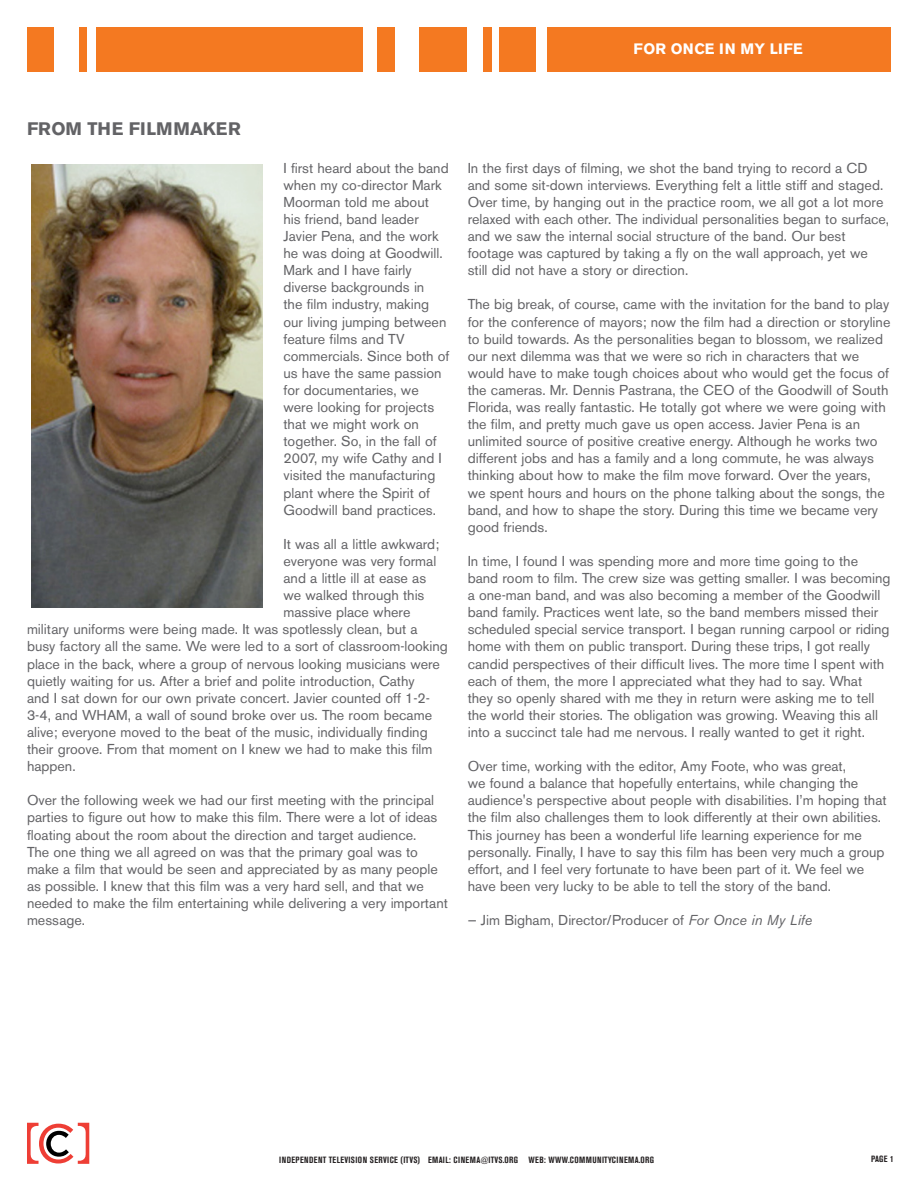
<style>
.page{position:relative;width:918px;height:1188px;background:#fff}
.page>*{position:absolute;margin:0;border:0;box-sizing:border-box;transform-origin:0 0}
.heads{font:700 18px "Akzidenz Grotesk BE";color:#636366}
.t1{font:700 15px "Akzidenz Grotesk BE";letter-spacing:.01em;color:#fff}
.body_copy{font:14.25px/17.1px "Akzidenz Grotesk BE";color:#636366}
.t2{font:700 condensed 9px "Akzidenz Grotesk BE";letter-spacing:.045em;color:#231f20}
.s1{font-style:italic}
</style>
<div class="page">
<div style="left:547px;top:27px;width:343px;height:45px;background:#f47921"></div>
<div style="left:419px;top:27px;width:47px;height:45px;background:#f47921"></div>
<div style="left:483px;top:27px;width:9px;height:45px;background:#f47921"></div>
<div style="left:96px;top:27px;width:267px;height:45px;background:#f47921"></div>
<div style="left:79px;top:27px;width:8px;height:45px;background:#f47921"></div>
<div style="left:27px;top:27px;width:26px;height:45px;background:#f47921"></div>
<div style="left:377px;top:27px;width:17px;height:45px;background:#f47921"></div>
<div style="left:500px;top:27px;width:36px;height:45px;background:#f47921"></div>
<svg style="left:27px;top:1123px;width:62px;height:41px"></svg>
<img style="left:32px;top:164px;width:230px;height:444px">
<p class="t1" style="left:634px;top:40px;width:171px">FOR ONCE IN MY LIFE</p>
<p class="heads" style="left:27px;top:118px;width:216px">FROM THE FILMMAKER</p>
<p class="body_copy" style="left:284px;top:159px;width:167px">I first heard about the band when my co-director Mark<br>Moorman told me about his friend, band leader<br>Javier Pena, and the work he was doing at Goodwill.<br>Mark and I have fairly diverse backgrounds in<br>the film industry, making our living jumping between feature films and TV commercials. Since both of us have the same passion for documentaries, we were looking for projects that we might work on together. So, in the fall of<br>2007, my wife Cathy and I visited the manufacturing plant where the Spirit of<br>Goodwill band practices.</p>
<p class="body_copy" style="left:284px;top:535px;width:157px">It was all a little awkward;</p>
<p class="body_copy" style="left:284px;top:552px;width:154px">everyone was very formal</p>
<p class="body_copy" style="left:284px;top:570px;width:144px">and a little ill at ease as</p>
<p class="body_copy" style="left:284px;top:587px;width:142px">we walked through this</p>
<p class="body_copy" style="left:284px;top:604px;width:128px">massive place where</p>
<p class="body_copy" style="left:27px;top:621px;width:392px">military uniforms were being made. It was spotlessly clean, but a</p>
<p class="body_copy" style="left:27px;top:638px;width:422px">busy factory all the same. We were led to a sort of classroom-looking</p>
<p class="body_copy" style="left:27px;top:655px;width:415px">place in the back, where a group of nervous looking musicians were</p>
<p class="body_copy" style="left:27px;top:672px;width:389px">quietly waiting for us. After a brief and polite introduction, Cathy</p>
<p class="body_copy" style="left:27px;top:689px;width:405px">and I sat down for our own private concert. Javier counted off 1-2-</p>
<p class="body_copy" style="left:27px;top:706px;width:407px">3-4, and WHAM, a wall of sound broke over us. The room became</p>
<p class="body_copy" style="left:27px;top:723px;width:402px">alive; everyone moved to the beat of the music, individually finding</p>
<p class="body_copy" style="left:27px;top:741px;width:407px">their groove. From that moment on I knew we had to make this film</p>
<p class="body_copy" style="left:27px;top:758px;width:50px">happen.</p>
<p class="body_copy" style="left:27px;top:792px;width:422px">Over the following week we had our first meeting with the principal parties to figure out how to make this film. There were a lot of ideas floating about the room about the direction and target audience.<br>The one thing we all agreed on was that the primary goal was to make a film that would be seen and appreciated by as many people as possible. I knew that this film was a very hard sell, and that we needed to make the film entertaining while delivering a very important message.</p>
<p class="body_copy" style="left:468px;top:159px;width:423px">In the first days of filming, we shot the band trying to record a CD and some sit-down interviews. Everything felt a little stiff and staged.<br>Over time, by hanging out in the practice room, we all got a lot more relaxed with each other. The individual personalities began to surface, and we saw the internal social structure of the band. Our best footage was captured by taking a fly on the wall approach, yet we still did not have a story or direction.</p>
<p class="body_copy" style="left:468px;top:296px;width:424px">The big break, of course, came with the invitation for the band to play for the conference of mayors; now the film had a direction or storyline to build towards. As the personalities began to blossom, we realized our next dilemma was that we were so rich in characters that we would have to make tough choices about who would get the focus of the cameras. Mr. Dennis Pastrana, the CEO of the Goodwill of South Florida, was really fantastic. He totally got where we were going with the film, and pretty much gave us open access. Javier Pena is an unlimited source of positive creative energy. Although he works two different jobs and has a family and a long commute, he was always thinking about how to make the film move forward. Over the years, we spent hours and hours on the phone talking about the songs, the band, and how to shape the story. During this time we became very good friends.</p>
<p class="body_copy" style="left:468px;top:552px;width:424px">In time, I found I was spending more and more time going to the band room to film. The crew size was getting smaller. I was becoming a one-man band, and was also becoming a member of the Goodwill band family. Practices went late, so the band members missed their scheduled special service transport. I began running carpool or riding home with them on public transport. During these trips, I got really candid perspectives of their difficult lives. The more time I spent with each of them, the more I appreciated what they had to say. What they so openly shared with me they in return were asking me to tell the world their stories. The obligation was growing. Weaving this all into a succinct tale had me nervous. I really wanted to get it right.</p>
<p class="body_copy" style="left:468px;top:758px;width:420px">Over time, working with the editor, Amy Foote, who was great,<br>we found a balance that hopefully entertains, while changing the audience's perspective about people with disabilities. I’m hoping that the film also challenges them to look differently at their own abilities.<br>This journey has been a wonderful life learning experience for me personally. Finally, I have to say this film has been very much a group effort, and I feel very fortunate to have been part of it. We feel we have been very lucky to be able to tell the story of the band.</p>
<p class="body_copy" style="left:468px;top:912px;width:346px">— Jim Bigham, Director/Producer of <span class="s1">For Once in My Life</span></p>
<p class="t2" style="left:279px;top:1155px;width:377px">INDEPENDENT TELEVISION SERVICE (ITVS) EMAIL: CINEMA@ITVS.ORG WEB: WWW.COMMUNITYCINEMA.ORG</p>
<p class="t2" style="left:871px;top:1154px;width:24px">PAGE 1</p>
</div>
